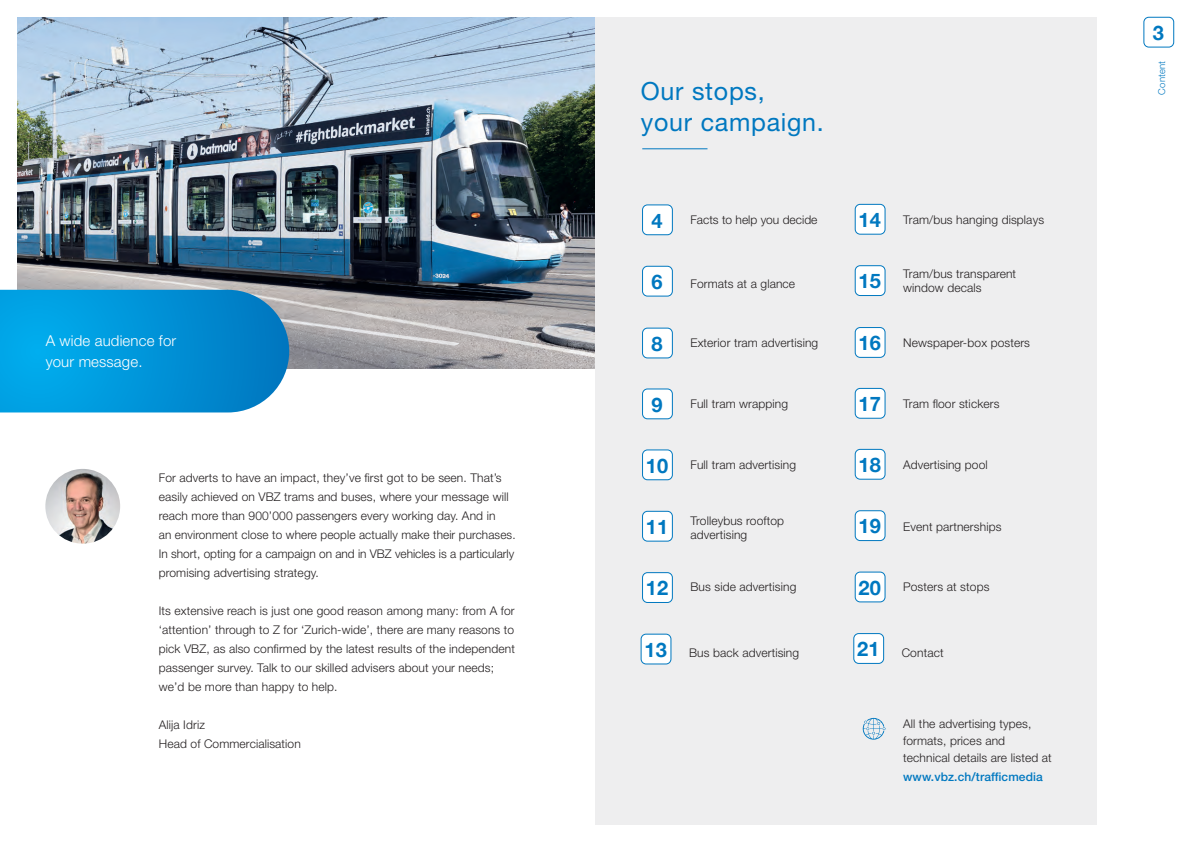
<style>
.page{position:relative;width:1191px;height:842px;background:#fff}
.page>*{position:absolute;margin:0;border:0;box-sizing:border-box;transform-origin:0 0}
.t1{font:25px/31px "Helvetica Neue LT Std";letter-spacing:.03em;color:#0078c0}
.t2{font:700 20px "Helvetica Neue";letter-spacing:.01em;color:#0078c0}
.t3{font:300 15px/21px "Helvetica Neue LT Std";letter-spacing:.01em;color:#fff}
.t4{font:300 12px/19px "Helvetica Neue LT Std";letter-spacing:.01em;color:#231f20}
.t5{font:500 12px "Helvetica Neue LT Std";letter-spacing:.01em;color:#0078c0}
.t6{font:300 9.5px "Helvetica Neue LT Std";letter-spacing:.01em;color:#0078c0}
.s1{font-family:"Helvetica Neue";font-weight:700;font-size:20px;color:#0078c0}
</style>
<div class="page">
<img style="left:17px;top:17px;width:578px;height:351px">
<svg style="left:0;top:290px;width:289px;height:122px;background:#0a97d8"></svg>
<img style="left:45px;top:469px;width:75px;height:75px;border-radius:37px">
<div style="left:595px;top:17px;width:502px;height:808px;background:#eeeeef"></div>
<div style="left:642px;top:205px;width:30px;height:30px;background:#fff;border-radius:5px"></div>
<div style="left:642px;top:205px;width:30px;height:30px;border:1px solid #0078c0;border-radius:5px"></div>
<div style="left:855px;top:204px;width:30px;height:30px;background:#fff;border-radius:5px"></div>
<div style="left:855px;top:204px;width:30px;height:30px;border:1px solid #0078c0;border-radius:5px"></div>
<div style="left:642px;top:266px;width:30px;height:30px;background:#fff;border-radius:5px"></div>
<div style="left:642px;top:266px;width:30px;height:30px;border:1px solid #0078c0;border-radius:5px"></div>
<div style="left:855px;top:266px;width:30px;height:29px;background:#fff;border-radius:5px"></div>
<div style="left:855px;top:265px;width:30px;height:31px;border:1px solid #0078c0;border-radius:5px"></div>
<div style="left:642px;top:328px;width:30px;height:30px;background:#fff;border-radius:5px"></div>
<div style="left:642px;top:328px;width:30px;height:30px;border:1px solid #0078c0;border-radius:5px"></div>
<div style="left:855px;top:328px;width:30px;height:29px;background:#fff;border-radius:5px"></div>
<div style="left:855px;top:327px;width:30px;height:31px;border:1px solid #0078c0;border-radius:5px"></div>
<div style="left:855px;top:388px;width:30px;height:30px;background:#fff;border-radius:5px"></div>
<div style="left:855px;top:388px;width:30px;height:30px;border:1px solid #0078c0;border-radius:5px"></div>
<div style="left:642px;top:389px;width:30px;height:30px;background:#fff;border-radius:5px"></div>
<div style="left:642px;top:389px;width:30px;height:30px;border:1px solid #0078c0;border-radius:5px"></div>
<div style="left:855px;top:449px;width:30px;height:30px;background:#fff;border-radius:5px"></div>
<div style="left:855px;top:449px;width:30px;height:30px;border:1px solid #0078c0;border-radius:5px"></div>
<div style="left:642px;top:450px;width:30px;height:30px;background:#fff;border-radius:5px"></div>
<div style="left:642px;top:450px;width:30px;height:30px;border:1px solid #0078c0;border-radius:5px"></div>
<div style="left:855px;top:511px;width:30px;height:30px;background:#fff;border-radius:5px"></div>
<div style="left:855px;top:510px;width:30px;height:31px;border:1px solid #0078c0;border-radius:5px"></div>
<div style="left:855px;top:572px;width:30px;height:30px;background:#fff;border-radius:5px"></div>
<div style="left:855px;top:572px;width:30px;height:30px;border:1px solid #0078c0;border-radius:5px"></div>
<div style="left:642px;top:511px;width:30px;height:30px;background:#fff;border-radius:5px"></div>
<div style="left:642px;top:511px;width:30px;height:30px;border:1px solid #0078c0;border-radius:5px"></div>
<div style="left:642px;top:573px;width:30px;height:29px;background:#fff;border-radius:5px"></div>
<div style="left:642px;top:572px;width:30px;height:31px;border:1px solid #0078c0;border-radius:5px"></div>
<svg style="left:862px;top:718px;width:23px;height:22px"></svg>
<hr style="left:642px;top:149px;width:65px;height:1px;background:#0078c0">
<div style="left:1143px;top:17px;width:31px;height:30px;border:1px solid #0078c0;border-radius:5px"></div>
<div style="left:853px;top:634px;width:30px;height:29px;background:#fff;border-radius:5px"></div>
<div style="left:853px;top:633px;width:31px;height:31px;border:1px solid #0078c0;border-radius:5px"></div>
<div style="left:641px;top:634px;width:30px;height:30px;background:#fff;border-radius:5px"></div>
<div style="left:641px;top:634px;width:30px;height:30px;border:1px solid #0078c0;border-radius:5px"></div>
<p class="t3" style="left:46px;top:330px;width:132px">A wide audience for your message.</p>
<p class="t4" style="left:159px;top:468px;width:358px">For adverts to have an impact, they’ve first got to be seen. That’s easily achieved on VBZ trams and buses, where your message will reach more than 900’000 passengers every working day. And in<br>an environment close to where people actually make their purchases.<br>In short, opting for a campaign on and in VBZ vehicles is a particularly promising advertising strategy.</p>
<p class="t4" style="left:159px;top:601px;width:357px">Its extensive reach is just one good reason among many: from A for ‘attention’ through to Z for ‘Zurich-wide’, there are many reasons to pick VBZ, as also confirmed by the latest results of the independent passenger survey. Talk to our skilled advisers about your needs; we’d be more than happy to help.</p>
<p class="t4" style="left:159px;top:715px;width:144px">Alija Idriz<br>Head of Commercialisation</p>
<h1 class="t1" style="left:641px;top:75px;width:184px">Our stops,<br>your campaign.</h1>
<h2 class="t2" style="left:651px;top:205px;width:13px">4</h2>
<h2 class="t2" style="left:858px;top:204px;width:24px">14</h2>
<p class="t4" style="left:690px;top:210px;width:128px">Facts to help you decide</p>
<p class="t4" style="left:903px;top:210px;width:142px">Tram/bus hanging displays</p>
<p class="t4" style="left:690px;top:274px;width:106px">Formats at a glance</p>
<p class="t4" style="left:903px;top:266px;width:114px;line-height:14px">Tram/bus transparent window decals</p>
<h2 class="t2" style="left:651px;top:266px;width:13px">6</h2>
<h2 class="t2" style="left:858px;top:266px;width:24px">15</h2>
<h2 class="t2" style="left:651px;top:328px;width:13px">8</h2>
<h2 class="t2" style="left:858px;top:327px;width:24px">16</h2>
<p class="t4" style="left:690px;top:333px;width:129px">Exterior tram advertising</p>
<p class="t4" style="left:903px;top:333px;width:128px">Newspaper-box posters</p>
<h2 class="t2" style="left:651px;top:389px;width:13px">9</h2>
<h2 class="t2" style="left:858px;top:388px;width:24px">17</h2>
<p class="t4" style="left:690px;top:394px;width:99px">Full tram wrapping</p>
<p class="t4" style="left:903px;top:394px;width:98px">Tram floor stickers</p>
<h2 class="t2" style="left:646px;top:450px;width:24px">10</h2>
<h2 class="t2" style="left:858px;top:449px;width:24px">18</h2>
<p class="t4" style="left:690px;top:455px;width:107px">Full tram advertising</p>
<p class="t4" style="left:903px;top:455px;width:86px">Advertising pool</p>
<h2 class="t2" style="left:646px;top:511px;width:24px">11</h2>
<h2 class="t2" style="left:646px;top:572px;width:24px">12</h2>
<p class="t4" style="left:690px;top:513px;width:95px;line-height:14px">Trolleybus rooftop advertising</p>
<h2 class="t2" style="left:858px;top:511px;width:24px">19</h2>
<p class="t4" style="left:903px;top:516px;width:100px">Event partnerships</p>
<h2 class="t2" style="left:858px;top:572px;width:24px">20</h2>
<p class="t4" style="left:690px;top:577px;width:107px">Bus side advertising</p>
<p class="t4" style="left:903px;top:577px;width:88px">Posters at stops</p>
<p class="t4" style="left:644px;top:643px;width:156px"><span class="s1">13</span> Bus back advertising</p>
<p class="t4" style="left:857px;top:643px;width:88px"><span class="s1">21</span> Contact</p>
<p class="t4" style="left:903px;top:715px;width:150px;line-height:17px">All the advertising types, formats, prices and technical details are listed at</p>
<p class="t5" style="left:903px;top:769px;width:141px">www.vbz.ch/trafficmedia</p>
<h2 class="t2" style="left:1152px;top:17px;width:13px">3</h2>
<p class="t6" style="left:1156px;top:95px;width:35px;rotate:-90deg">Content</p>
</div>
